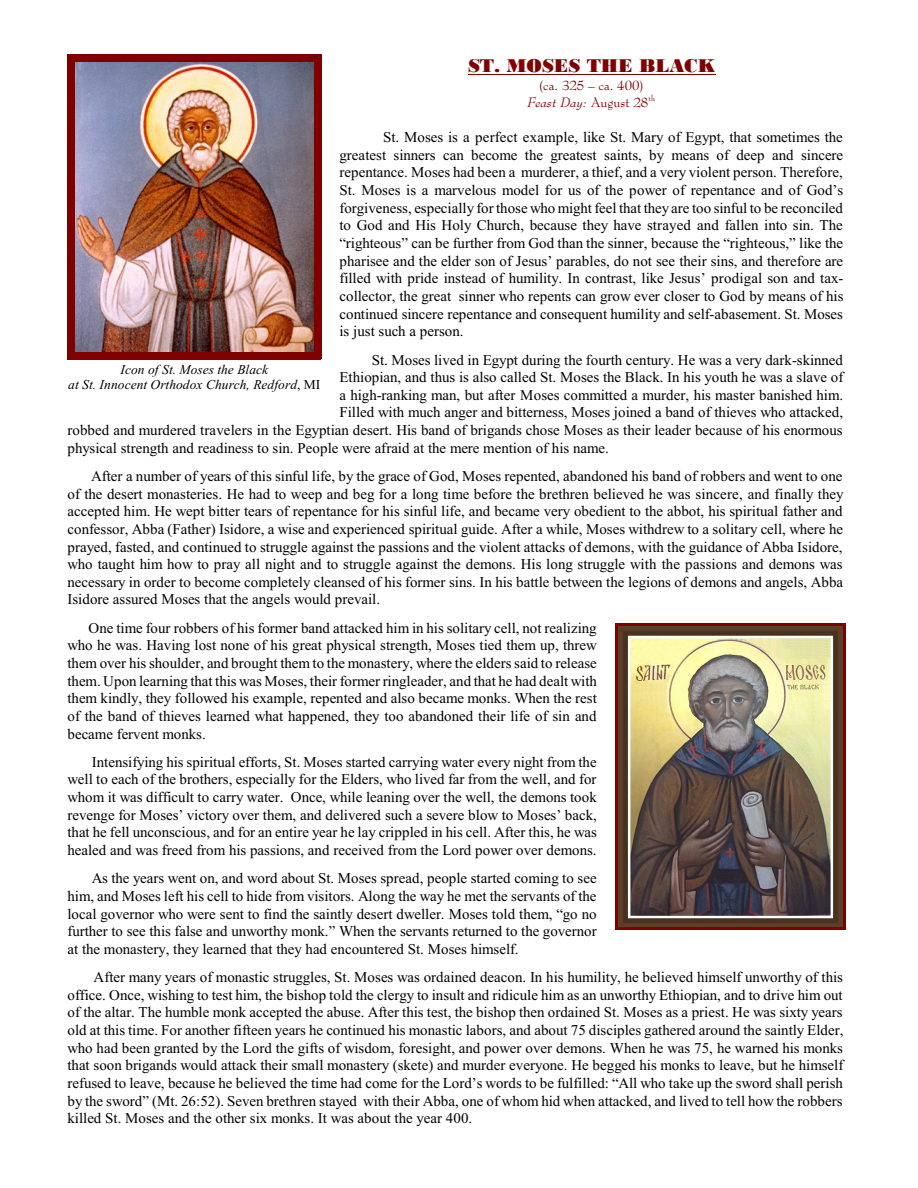
<style>
.page{position:relative;width:918px;height:1188px;background:#fff}
.page>*{position:absolute;margin:0;border:0;box-sizing:border-box;transform-origin:0 0}
.t1{font:19.5px "Bodoni MT Black";color:#800000}
.t2{font:15px/17.7px "Times New Roman";color:#000;text-align:justify}
.t3{font:italic 13.5px/15.9px "Times New Roman";color:#000;text-align:center}
.t4{font:13.5px/17px "Bernhard Modern BT";color:#800000;text-align:center}
.s1{font-style:italic}
.s2{font-style:normal}
</style>
<div class="page">
<img style="left:75px;top:62px;width:239px;height:290px">
<div style="left:67px;top:55px;width:7px;height:304px;background:#800000"></div>
<div style="left:314px;top:55px;width:7px;height:304px;background:#800000"></div>
<div style="left:67px;top:55px;width:254px;height:7px;background:#800000"></div>
<div style="left:67px;top:352px;width:254px;height:7px;background:#800000"></div>
<img style="left:618px;top:626px;width:225px;height:301px">
<hr style="left:615px;top:624px;width:3px;height:306px;background:#800000">
<hr style="left:843px;top:624px;width:2px;height:306px;background:#800000">
<hr style="left:615px;top:624px;width:230px;height:2px;background:#800000">
<hr style="left:615px;top:927px;width:230px;height:3px;background:#800000">
<hr style="left:468px;top:74px;width:247px;height:1px;background:#800000">
<h1 class="t1" style="left:468px;top:59px;width:249px">ST. MOSES THE BLACK</h1>
<p class="t4" style="left:528px;top:78px;width:129px">(ca. 325 – ca. 400)<br><span class="s1">Feast Day:</span> August 28<sup>th</sup></p>
<p class="t2" style="left:339px;top:130px;width:506px;text-indent:44px">St. Moses is a perfect example, like St. Mary of Egypt, that sometimes the greatest sinners can become the greatest saints, by means of deep and sincere repentance. Moses had been a murderer, a thief, and a very violent person. Therefore, St. Moses is a marvelous model for us of the power of repentance and of God’s forgiveness, especially for those who might feel that they are too sinful to be reconciled to God and His Holy Church, because they have strayed and fallen into sin. The “righteous” can be further from God than the sinner, because the “righteous,” like the pharisee and the elder son of Jesus’ parables, do not see their sins, and therefore are filled with pride instead of humility. In contrast, like Jesus’ prodigal son and tax&shy;collector, the great sinner who repents can grow ever closer to God by means of his continued sincere repentance and consequent humility and self-abasement. St. Moses is just such a person.</p>
<p class="t2" style="left:372px;top:352px;width:473px">St. Moses lived in Egypt during the fourth century. He was a very dark-skinned</p>
<p class="t2" style="left:339px;top:370px;width:506px">Ethiopian, and thus is also called St. Moses the Black. In his youth he was a slave of</p>
<p class="t2" style="left:339px;top:387px;width:505px">a high-ranking man, but after Moses committed a murder, his master banished him.</p>
<p class="t2" style="left:339px;top:405px;width:505px">Filled with much anger and bitterness, Moses joined a band of thieves who attacked,</p>
<p class="t2" style="left:68px;top:423px;width:777px">robbed and murdered travelers in the Egyptian desert. His band of brigands chose Moses as their leader because of his enormous</p>
<p class="t2" style="left:68px;top:440px;width:543px">physical strength and readiness to sin. People were afraid at the mere mention of his name.</p>
<p class="t2" style="left:68px;top:469px;width:778px;text-indent:24px">After a number of years of this sinful life, by the grace of God, Moses repented, abandoned his band of robbers and went to one of the desert monasteries. He had to weep and beg for a long time before the brethren believed he was sincere, and finally they accepted him. He wept bitter tears of repentance for his sinful life, and became very obedient to the abbot, his spiritual father and confessor, Abba (Father) Isidore, a wise and experienced spiritual guide. After a while, Moses withdrew to a solitary cell, where he prayed, fasted, and continued to struggle against the passions and the violent attacks of demons, with the guidance of Abba Isidore, who taught him how to pray all night and to struggle against the demons. His long struggle with the passions and demons was necessary in order to become completely cleansed of his former sins. In his battle between the legions of demons and angels, Abba Isidore assured Moses that the angels would prevail.</p>
<p class="t2" style="left:68px;top:620px;width:531px;text-indent:21px">One time four robbers of his former band attacked him in his solitary cell, not realizing who he was. Having lost none of his great physical strength, Moses tied them up, threw them over his shoulder, and brought them to the monastery, where the elders said to release them. Upon learning that this was Moses, their former ringleader, and that he had dealt with them kindly, they followed his example, repented and also became monks. When the rest of the band of thieves learned what happened, they too abandoned their life of sin and became fervent monks.</p>
<p class="t2" style="left:68px;top:754px;width:531px;text-indent:24px">Intensifying his spiritual efforts, St. Moses started carrying water every night from the well to each of the brothers, especially for the Elders, who lived far from the well, and for whom it was difficult to carry water. Once, while leaning over the well, the demons took revenge for Moses’ victory over them, and delivered such a severe blow to Moses’ back, that he fell unconscious, and for an entire year he lay crippled in his cell. After this, he was healed and was freed from his passions, and received from the Lord power over demons.</p>
<p class="t2" style="left:68px;top:871px;width:531px;text-indent:24px">As the years went on, and word about St. Moses spread, people started coming to see him, and Moses left his cell to hide from visitors. Along the way he met the servants of the local governor who were sent to find the saintly desert dweller. Moses told them, “go no further to see this false and unworthy monk.” When the servants returned to the governor at the monastery, they learned that they had encountered St. Moses himself.</p>
<p class="t2" style="left:68px;top:970px;width:777px;text-indent:26px">After many years of monastic struggles, St. Moses was ordained deacon. In his humility, he believed himself unworthy of this office. Once, wishing to test him, the bishop told the clergy to insult and ridicule him as an unworthy Ethiopian, and to drive him out of the altar. The humble monk accepted the abuse. After this test, the bishop then ordained St. Moses as a priest. He was sixty years old at this time. For another fifteen years he continued his monastic labors, and about 75 disciples gathered around the saintly Elder, who had been granted by the Lord the gifts of wisdom, foresight, and power over demons. When he was 75, he warned his monks that soon brigands would attack their small monastery (skete) and murder everyone. He begged his monks to leave, but he himself refused to leave, because he believed the time had come for the Lord’s words to be fulfilled: “All who take up the sword shall perish by the sword” (Mt. 26:52). Seven brethren stayed with their Abba, one of whom hid when attacked, and lived to tell how the robbers killed St. Moses and the other six monks. It was about the year 400.</p>
<p class="t3" style="left:68px;top:362px;width:254px">Icon of St. Moses the Black<br>at St. Innocent Orthodox Church, Redford<span class="s2">, MI</span></p>
</div>
